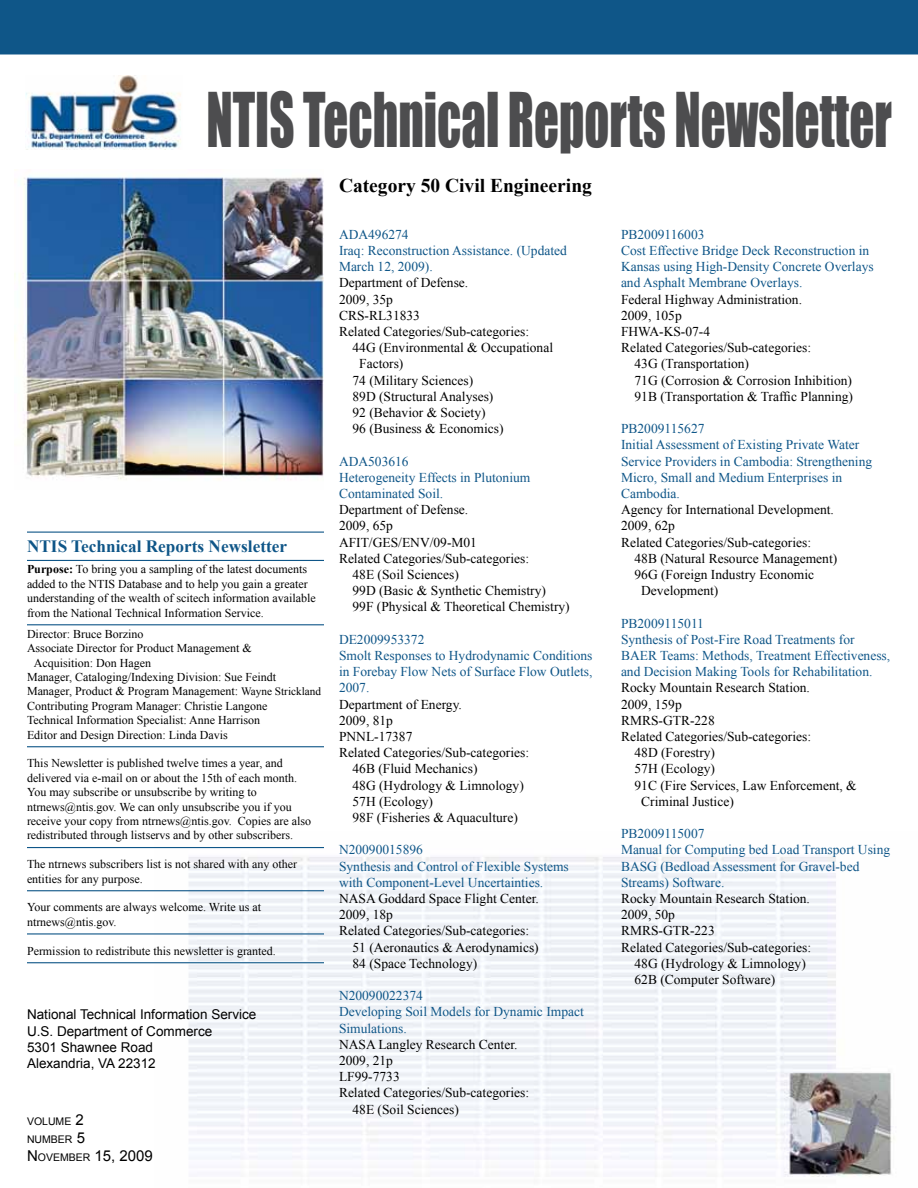
<style>
.page{position:relative;width:918px;height:1188px;background:#fff}
.page>*{position:absolute;margin:0;border:0;box-sizing:border-box;transform-origin:0 0}
.t1{font:69.3px "Impact";color:#4d4d4f;scale:.7 1}
.t2{font:700 19.5px "Times New Roman";color:#000}
.t3{font:700 17.25px "Times New Roman";color:#0f5688}
.t4{font:15px "Arial";color:#000}
.t5{font:13.5px/16.2px "Times New Roman";color:#000}
.t6{font:13.5px/16.2px "Times New Roman";color:#0f5688}
.t7{font:13.5px/16.2px "Arial";color:#000}
.t8{font:12px/14.4px "Times New Roman";color:#000}
.t9{font:10.5px/18px "Arial";color:#000}
.s1{font-weight:700}
.s2{font-size:11.25px}
.s3{font-size:15px}
.s4{font-size:10.5px}
</style>
<div class="page">
<img style="left:154px;top:848px;width:741px;height:329px">
<div style="left:0;top:0;width:918px;height:54px;background:#0f5688"></div>
<img style="left:15px;top:176px;width:309px;height:304px">
<img style="left:25px;top:76px;width:156px;height:73px">
<hr style="left:27px;top:532px;width:297px;height:1px;background:#0f5688">
<hr style="left:27px;top:560px;width:297px;height:1px;background:#0f5688">
<hr style="left:27px;top:624px;width:297px;height:1px;background:#0f5688">
<hr style="left:27px;top:746px;width:297px;height:1px;background:#0f5688">
<hr style="left:27px;top:847px;width:297px;height:1px;background:#0f5688">
<hr style="left:27px;top:890px;width:297px;height:1px;background:#0f5688">
<hr style="left:27px;top:933px;width:297px;height:2px;background:#0f5688">
<hr style="left:27px;top:962px;width:297px;height:1px;background:#0f5688">
<h1 class="t1" style="left:206px;top:66px;width:981px">NTIS Technical Reports Newsletter</h1>
<p class="t3" style="left:27px;top:535px;width:262px">NTIS Technical Reports Newsletter</p>
<p class="t8" style="left:27px;top:562px;width:290px"><span class="s1">Purpose:</span> To bring you a sampling of the latest documents added to the NTIS Database and to help you gain a greater understanding of the wealth of scitech information available from the National Technical Information Service.</p>
<p class="t8" style="left:27px;top:626px;width:118px">Director: Bruce Borzino</p>
<p class="t8" style="left:27px;top:641px;width:226px">Associate Director for Product Management &amp;</p>
<p class="t8" style="left:34px;top:655px;width:119px">Acquisition: Don Hagen</p>
<p class="t8" style="left:27px;top:670px;width:251px">Manager, Cataloging/Indexing Division: Sue Feindt</p>
<p class="t8" style="left:27px;top:684px;width:296px">Manager, Product &amp; Program Management: <span class="s2">Wayne Strickland</span></p>
<p class="t8" style="left:27px;top:698px;width:242px">Contributing Program Manager: Christie Langone</p>
<p class="t8" style="left:27px;top:713px;width:235px">Technical Information Specialist: Anne Harrison</p>
<p class="t8" style="left:27px;top:727px;width:202px">Editor and Design Direction: Linda Davis</p>
<p class="t8" style="left:27px;top:756px;width:286px">This Newsletter is published twelve times a year, and delivered via e-mail on or about the 15th of each month.<br>You may subscribe or unsubscribe by writing to ntrnews@ntis.gov. We can only unsubscribe you if you receive your copy from ntrnews@ntis.gov. Copies are also redistributed through listservs and by other subscribers.</p>
<p class="t8" style="left:27px;top:857px;width:272px">The ntrnews subscribers list is not shared with any other entities for any purpose.</p>
<p class="t8" style="left:27px;top:900px;width:236px">Your comments are always welcome. Write us at ntrnews@ntis.gov.</p>
<p class="t8" style="left:27px;top:943px;width:250px">Permission to redistribute this newsletter is granted.</p>
<p class="t7" style="left:27px;top:1007px;width:231px">National Technical Information Service<br>U.S. Department of Commerce<br>5301 Shawnee Road<br>Alexandria, VA 22312</p>
<p class="t9" style="left:27px;top:1113px;width:60px">VOLUME <span class="s3">2<br></span>NUMBER <span class="s3">5</span></p>
<p class="t4" style="left:27px;top:1146px;width:127px">N <span class="s4">OVEMBER</span> 15, 2009</p>
<h2 class="t2" style="left:339px;top:172px;width:254px">Category 50 Civil Engineering</h2>
<p class="t6" style="left:339px;top:226px;width:229px">ADA496274<br>Iraq: Reconstruction Assistance. (Updated<br>March 12, 2009).</p>
<p class="t5" style="left:339px;top:275px;width:131px">Department of Defense.</p>
<p class="t5" style="left:339px;top:291px;width:55px">2009, 35p</p>
<p class="t5" style="left:339px;top:307px;width:83px">CRS-RL31833</p>
<p class="t5" style="left:339px;top:323px;width:192px">Related Categories/Sub-categories:</p>
<p class="t5" style="left:352px;top:339px;width:202px">44G (Environmental &amp; Occupational</p>
<p class="t5" style="left:359px;top:356px;width:46px">Factors)</p>
<p class="t5" style="left:352px;top:372px;width:122px">74 (Military Sciences)</p>
<p class="t5" style="left:352px;top:388px;width:142px">89D (Structural Analyses)</p>
<p class="t5" style="left:352px;top:404px;width:135px">92 (Behavior &amp; Society)</p>
<p class="t5" style="left:352px;top:420px;width:153px">96 (Business &amp; Economics)</p>
<p class="t6" style="left:339px;top:453px;width:193px">ADA503616<br>Heterogeneity Effects in Plutonium<br>Contaminated Soil.</p>
<p class="t5" style="left:339px;top:501px;width:131px">Department of Defense.</p>
<p class="t5" style="left:339px;top:518px;width:55px">2009, 65p</p>
<p class="t5" style="left:339px;top:534px;width:139px">AFIT/GES/ENV/09-M01</p>
<p class="t5" style="left:339px;top:550px;width:192px">Related Categories/Sub-categories:</p>
<p class="t5" style="left:352px;top:566px;width:108px">48E (Soil Sciences)</p>
<p class="t5" style="left:352px;top:582px;width:195px">99D (Basic &amp; Synthetic Chemistry)</p>
<p class="t5" style="left:352px;top:599px;width:219px">99F (Physical &amp; Theoretical Chemistry)</p>
<p class="t6" style="left:339px;top:631px;width:255px">DE2009953372<br>Smolt Responses to Hydrodynamic Conditions in Forebay Flow Nets of Surface Flow Outlets,<br>2007.</p>
<p class="t5" style="left:339px;top:696px;width:124px">Department of Energy.</p>
<p class="t5" style="left:339px;top:712px;width:55px">2009, 81p</p>
<p class="t5" style="left:339px;top:728px;width:75px">PNNL-17387</p>
<p class="t5" style="left:339px;top:744px;width:192px">Related Categories/Sub-categories:</p>
<p class="t5" style="left:352px;top:761px;width:127px">46B (Fluid Mechanics)</p>
<p class="t5" style="left:352px;top:777px;width:173px">48G (Hydrology &amp; Limnology)</p>
<p class="t5" style="left:352px;top:793px;width:82px">57H (Ecology)</p>
<p class="t5" style="left:352px;top:809px;width:167px">98F (Fisheries &amp; Aquaculture)</p>
<p class="t6" style="left:339px;top:842px;width:231px">N20090015896<br>Synthesis and Control of Flexible Systems with Component-Level Uncertainties.</p>
<p class="t5" style="left:339px;top:890px;width:201px">NASA Goddard Space Flight Center.</p>
<p class="t5" style="left:339px;top:906px;width:55px">2009, 18p</p>
<p class="t5" style="left:339px;top:923px;width:192px">Related Categories/Sub-categories:</p>
<p class="t5" style="left:352px;top:939px;width:188px">51 (Aeronautics &amp; Aerodynamics)</p>
<p class="t5" style="left:352px;top:955px;width:126px">84 (Space Technology)</p>
<p class="t6" style="left:339px;top:987px;width:246px">N20090022374<br>Developing Soil Models for Dynamic Impact<br>Simulations.</p>
<p class="t5" style="left:339px;top:1036px;width:180px">NASA Langley Research Center.</p>
<p class="t5" style="left:339px;top:1052px;width:55px">2009, 21p</p>
<p class="t5" style="left:339px;top:1068px;width:62px">LF99-7733</p>
<p class="t5" style="left:339px;top:1085px;width:192px">Related Categories/Sub-categories:</p>
<p class="t5" style="left:352px;top:1101px;width:108px">48E (Soil Sciences)</p>
<p class="t6" style="left:621px;top:226px;width:254px">PB2009116003<br>Cost Effective Bridge Deck Reconstruction in Kansas using High-Density Concrete Overlays and Asphalt Membrane Overlays.</p>
<p class="t5" style="left:621px;top:291px;width:183px">Federal Highway Administration.</p>
<p class="t5" style="left:621px;top:307px;width:62px">2009, 105p</p>
<p class="t5" style="left:621px;top:323px;width:91px">FHWA-KS-07-4</p>
<p class="t5" style="left:621px;top:339px;width:192px">Related Categories/Sub-categories:</p>
<p class="t5" style="left:635px;top:356px;width:116px">43G (Transportation)</p>
<p class="t5" style="left:635px;top:372px;width:219px">71G (Corrosion &amp; Corrosion Inhibition)</p>
<p class="t5" style="left:635px;top:388px;width:220px">91B (Transportation &amp; Traffic Planning)</p>
<p class="t6" style="left:621px;top:420px;width:253px">PB2009115627<br>Initial Assessment of Existing Private Water<br>Service Providers in Cambodia: Strengthening<br>Micro, Small and Medium Enterprises in<br>Cambodia.</p>
<p class="t5" style="left:621px;top:501px;width:214px">Agency for International Development.<br>2009, 62p<br>Related Categories/Sub-categories:</p>
<p class="t5" style="left:635px;top:550px;width:204px">48B (Natural Resource Management)</p>
<p class="t5" style="left:635px;top:566px;width:181px">96G (Foreign Industry Economic</p>
<p class="t5" style="left:641px;top:582px;width:79px">Development)</p>
<p class="t6" style="left:621px;top:615px;width:271px">PB2009115011<br>Synthesis of Post-Fire Road Treatments for BAER Teams: Methods, Treatment Effectiveness, and Decision Making Tools for Rehabilitation.</p>
<p class="t5" style="left:621px;top:680px;width:190px">Rocky Mountain Research Station.</p>
<p class="t5" style="left:621px;top:696px;width:62px">2009, 159p</p>
<p class="t5" style="left:621px;top:712px;width:95px">RMRS-GTR-228</p>
<p class="t5" style="left:621px;top:728px;width:192px">Related Categories/Sub-categories:</p>
<p class="t5" style="left:635px;top:744px;width:82px">48D (Forestry)</p>
<p class="t5" style="left:635px;top:761px;width:82px">57H (Ecology)</p>
<p class="t5" style="left:635px;top:777px;width:224px">91C (Fire Services, Law Enforcement, &amp;</p>
<p class="t5" style="left:641px;top:793px;width:94px">Criminal Justice)</p>
<p class="t6" style="left:621px;top:825px;width:271px">PB2009115007<br>Manual for Computing bed Load Transport Using<br>BASG (Bedload Assessment for Gravel-bed<br>Streams) Software.</p>
<p class="t5" style="left:621px;top:890px;width:190px">Rocky Mountain Research Station.</p>
<p class="t5" style="left:621px;top:906px;width:55px">2009, 50p</p>
<p class="t5" style="left:621px;top:923px;width:95px">RMRS-GTR-223</p>
<p class="t5" style="left:621px;top:939px;width:192px">Related Categories/Sub-categories:</p>
<p class="t5" style="left:635px;top:955px;width:173px">48G (Hydrology &amp; Limnology)</p>
<p class="t5" style="left:635px;top:971px;width:142px">62B (Computer Software)</p>
</div>
